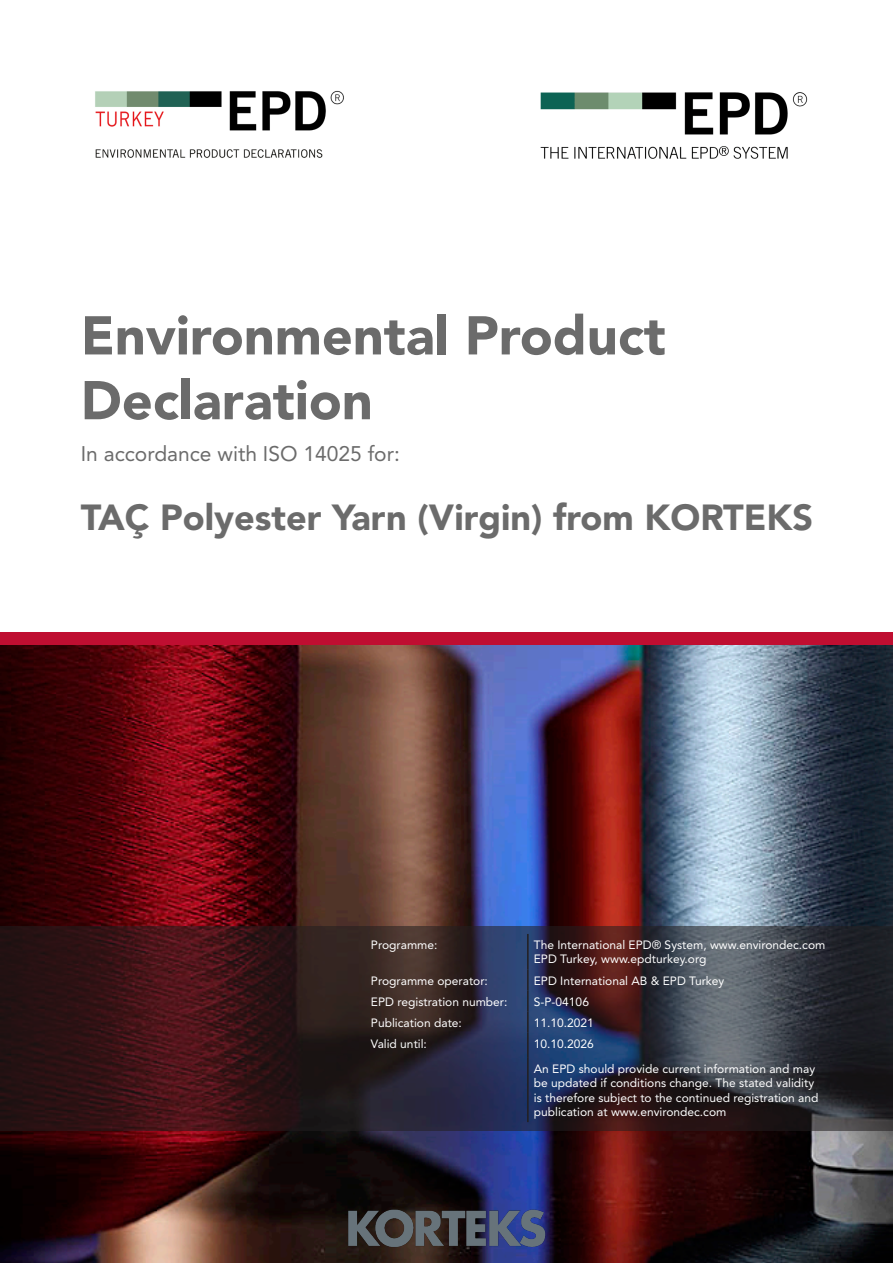
<style>
.page{position:relative;width:893px;height:1263px;background:#fff}
.page>*{position:absolute;margin:0;border:0;box-sizing:border-box;transform-origin:0 0}
.t1{font:900 54px/64.8px "Avenir LT Std";color:#6b6b6b}
.t2{font:900 36px "Avenir LT Std";color:#6b6b6b}
.t3{font:21px "Avenir LT Std";color:#6b6b6b}
.Program_Info{font:12px/14.4px "Avenir LT Std";color:#fff}
</style>
<div class="page">
<img style="left:0;top:645px;width:893px;height:618px">
<div style="left:0;top:632px;width:893px;height:13px;background:#bf0e31"></div>
<img style="left:540px;top:92px;width:268px;height:67px">
<img style="left:346px;top:1209px;width:201px;height:39px">
<svg style="left:0;top:926px;width:893px;height:204px;background:#32252d"></svg>
<img style="left:95px;top:90px;width:249px;height:68px">
<hr style="left:527px;top:934px;width:2px;height:35px;background:#231f20">
<hr style="left:527px;top:969px;width:2px;height:21px;background:#231f20">
<hr style="left:527px;top:990px;width:2px;height:21px;background:#231f20">
<hr style="left:527px;top:1011px;width:2px;height:22px;background:#231f20">
<hr style="left:527px;top:1033px;width:2px;height:25px;background:#231f20">
<hr style="left:527px;top:1058px;width:2px;height:64px;background:#231f20">
<p class="t1" style="left:81px;top:303px;width:586px">Environmental Product<br>Declaration</p>
<p class="t3" style="left:81px;top:442px;width:321px">In accordance with ISO 14025 for:</p>
<p class="t2" style="left:81px;top:496px;width:734px">TAÇ Polyester Yarn (Virgin) from KORTEKS</p>
<p class="Program_Info" style="left:371px;top:938px;width:68px">Programme:</p>
<p class="Program_Info" style="left:534px;top:938px;width:293px">The International EPD® System, www.environdec.com</p>
<p class="Program_Info" style="left:534px;top:952px;width:174px">EPD Turkey, www.epdturkey.org</p>
<p class="Program_Info" style="left:371px;top:973px;width:118px">Programme operator:</p>
<p class="Program_Info" style="left:534px;top:973px;width:192px">EPD International AB &amp; EPD Turkey</p>
<p class="Program_Info" style="left:371px;top:994px;width:138px">EPD registration number:</p>
<p class="Program_Info" style="left:534px;top:994px;width:57px">S-P-04106</p>
<p class="Program_Info" style="left:371px;top:1015px;width:92px">Publication date:</p>
<p class="Program_Info" style="left:534px;top:1015px;width:62px">11.10.2021</p>
<p class="Program_Info" style="left:371px;top:1036px;width:57px">Valid until:</p>
<p class="Program_Info" style="left:534px;top:1036px;width:62px">10.10.2026</p>
<p class="Program_Info" style="left:534px;top:1062px;width:286px">An EPD should provide current information and may be updated if conditions change. The stated validity is therefore subject to the continued registration and publication at www.environdec.com</p>
</div>
